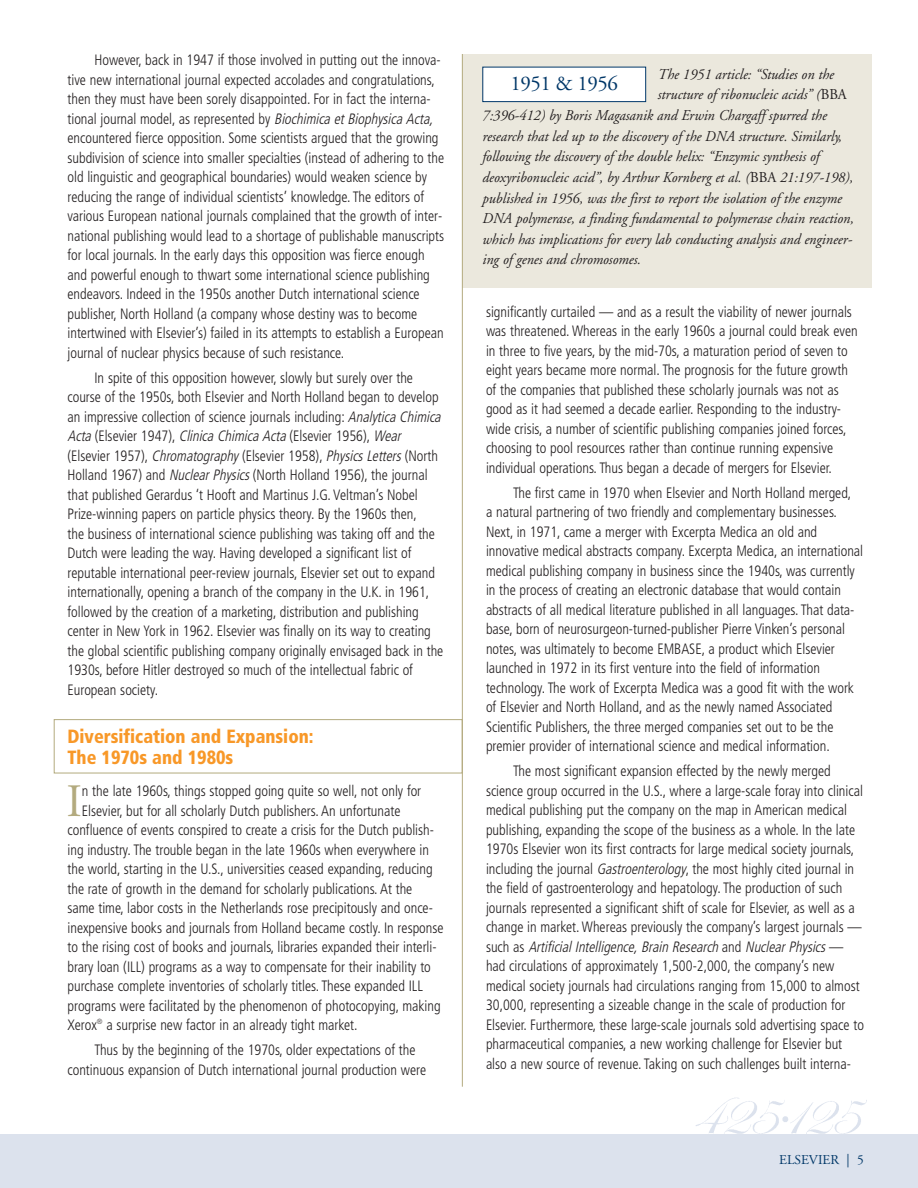
<style>
.page{position:relative;width:918px;height:1188px;background:#fff}
.page>*{position:absolute;margin:0;border:0;box-sizing:border-box;transform-origin:0 0}
.t1{font:46.35px "Adobe Garamond";color:#b3aa7e}
.t2{font:21px "Adobe Garamond";letter-spacing:-.025em;color:#003768}
.t3{font:900 condensed 19.2px/21px "Frutiger";color:#f89828;scale:.95 1}
.t4{font:300 condensed 15px/19.5px "Frutiger";color:#231f20;scale:.95 1}
.t5{font:italic 15px "Adobe Garamond";color:#231f20;scale:.95 1}
.t6{font:italic 15px "Adobe Garamond";color:#231f20}
.t7{font:13.5px "Adobe Garamond";color:#003768}
.s1{font-style:italic}
.s2{font-style:normal}
</style>
<div class="page">
<img style="left:695px;top:1097px;width:172px;height:37px">
<div style="left:0;top:1134px;width:918px;height:54px;background:#dce2ed"></div>
<div style="left:462px;top:54px;width:409px;height:233px;background:#ebe8dd"></div>
<div style="left:483px;top:67px;width:163px;height:35px;background:#fff"></div>
<div style="left:483px;top:67px;width:163px;height:35px;border:1px solid #003768"></div>
<div style="left:54px;top:719px;width:408px;height:54px;border:1px solid #b3aa7e"></div>
<hr style="left:462px;top:54px;width:1px;height:1033px;background:#b3aa7e">
<p class="t4" style="left:68px;top:51px;width:398px;text-indent:27px">However, back in 1947 if those involved in putting out the innova&shy;tive new international journal expected accolades and congratulations, then they must have been sorely disappointed. For in fact the interna&shy;tional journal model, as represented by <span class="s1">Biochimica etBiophysica Acta, </span>encountered fierce opposition. Some scientists argued that the growing subdivision of science into smaller specialties (instead of adhering to the old linguistic and geographical boundaries) would weaken science by reducing the range of individual scientists’ knowledge. The editors of various European national journals complained that the growth of inter&shy;national publishing would lead to a shortage of publishable manuscripts for local journals. In the early days this opposition was fierce enough and powerful enough to thwart some international science publishing endeavors. Indeed in the 1950s another Dutch international science publisher, North Holland (a company whose destiny was to become intertwined with Elsevier’s) failed in its attempts to establish a European journal of nuclear physics because of such resistance.</p>
<p class="t4" style="left:68px;top:369px;width:397px;text-indent:27px">In spite of this opposition however, slowly but surely over the course of the 1950s, both Elsevier and North Holland began to develop an impressive collection of science journals including: <span class="s1">Analytica Chimica Acta</span>(Elsevier 1947), <span class="s1">Clinica Chimica Acta</span> (Elsevier 1956), <span class="s1">Wear </span>(Elsevier 1957), <span class="s1">Chromatography</span> (Elsevier 1958), <span class="s1">PhysicsLetters</span>(North Holland 1967) and <span class="s1">NuclearPhysics</span>(North Holland 1956), the journal that published Gerardus ‘t Hooft and Martinus J.G. Veltman’s Nobel Prize-winning papers on particle physics theory. By the 1960s then,<br>the business of international science publishing was taking off and the Dutch were leading the way. Having developed a significant list of reputable international peer-review journals, Elsevier set out to expand internationally, opening a branch of the company in the U.K. in 1961, followed by the creation of a marketing, distribution and publishing center in New York in 1962. Elsevier was finally on its way to creating the global scientific publishing company originally envisaged back in the 1930s, before Hitler destroyed so much of the intellectual fabric of European society.</p>
<p class="t3" style="left:68px;top:727px;width:261px">Diversification and Expansion:<br>The 1970s and 1980s</p>
<p class="t1" style="left:66px;top:782px;width:17px">I</p>
<p class="t4" style="left:82px;top:782px;width:359px">n the late 1960s, things stopped going quite so well, not only for</p>
<p class="t4" style="left:82px;top:802px;width:337px">Elsevier, but for all scholarly Dutch publishers. An unfortunate</p>
<p class="t4" style="left:67px;top:821px;width:387px">confluence of events conspired to create a crisis for the Dutch publish-</p>
<p class="t4" style="left:67px;top:841px;width:382px">ing industry. The trouble began in the late 1960s when everywhere in</p>
<p class="t4" style="left:67px;top:860px;width:386px">the world, starting in the U.S., universities ceased expanding, reducing</p>
<p class="t4" style="left:67px;top:880px;width:365px">the rate of growth in the demand for scholarly publications. At the</p>
<p class="t4" style="left:67px;top:899px;width:386px">same time, labor costs in the Netherlands rose precipitously and once-</p>
<p class="t4" style="left:67px;top:919px;width:397px">inexpensive books and journals from Holland became costly. In response</p>
<p class="t4" style="left:67px;top:938px;width:390px">to the rising cost of books and journals, libraries expanded their interli-</p>
<p class="t4" style="left:67px;top:958px;width:384px">brary loan (ILL) programs as a way to compensate for their inability to</p>
<p class="t4" style="left:67px;top:977px;width:376px">purchase complete inventories of scholarly titles. These expanded ILL</p>
<p class="t4" style="left:67px;top:997px;width:394px">programs were facilitated by the phenomenon of photocopying, making</p>
<p class="t4" style="left:67px;top:1016px;width:307px">Xerox<sup>®</sup> a surprise new factor in an already tight market.</p>
<p class="t4" style="left:68px;top:1041px;width:379px;text-indent:27px">Thus by the beginning of the 1970s, older expectations of the continuous expansion of Dutch international journal production were</p>
<p class="t6" style="left:658px;top:68px;width:178px">The 1951 article: “Studies on the</p>
<p class="t5" style="left:658px;top:89px;width:200px">structure of ribonucleic acids” (<span class="s2">BBA</span></p>
<p class="t5" style="left:483px;top:109px;width:364px">7:396-412) by Boris Magasanik and Erwin Chargaff spurred the</p>
<p class="t5" style="left:483px;top:130px;width:380px">research that led up to the discovery of the DNA structure. Similarly,</p>
<p class="t5" style="left:483px;top:151px;width:356px">following the discovery of the double helix: “Enzymic synthesis of</p>
<p class="t5" style="left:483px;top:171px;width:392px">deoxyribonucleic acid”, by Arthur Kornberg et al. (<span class="s2">BBA</span> 21:197-198),</p>
<p class="t5" style="left:483px;top:192px;width:380px">published in 1956, was the first to report the isolation of the enzyme</p>
<p class="t5" style="left:483px;top:212px;width:392px">DNA polymerase, a finding fundamental to polymerase chain reaction,</p>
<p class="t5" style="left:483px;top:233px;width:391px">which has implications for every lab conducting analysis and engineer-</p>
<p class="t5" style="left:483px;top:254px;width:168px">ing of genes and chromosomes.</p>
<p class="t2" style="left:510px;top:75px;width:109px">1951 &amp; 1956</p>
<p class="t4" style="left:486px;top:303px;width:393px">significantly curtailed — and as a result the viability of newer journals was threatened. Whereas in the early 1960s a journal could break even in three to five years, by the mid-70s, a maturation period of seven to eight years became more normal. The prognosis for the future growth of the companies that published these scholarly journals was not as good as it had seemed a decade earlier. Responding to the industry&shy;wide crisis, a number of scientific publishing companies joined forces, choosing to pool resources rather than continue running expensive individual operations. Thus began a decade of mergers for Elsevier.</p>
<p class="t4" style="left:486px;top:484px;width:399px;text-indent:27px">The first came in 1970 when Elsevier and North Holland merged,<br>a natural partnering of two friendly and complementary businesses.<br>Next, in 1971, came a merger with Excerpta Medica an old and innovative medical abstracts company. Excerpta Medica, an international medical publishing company in business since the 1940s, was currently in the process of creating an electronic database that would contain abstracts of all medical literature published in all languages. That data&shy;base, born of neurosurgeon-turned-publisher Pierre Vinken’s personal notes, was ultimately to become EMBASE, a product which Elsevier launched in 1972 in its first venture into the field of information technology. The work of Excerpta Medica was a good fit with the work of Elsevier and North Holland, and as the newly named Associated Scientific Publishers, the three merged companies set out to be the premier provider of international science and medical information.</p>
<p class="t4" style="left:486px;top:762px;width:399px;text-indent:27px">The most significant expansion effected by the newly merged science group occurred in the U.S., where a large-scale foray into clinical medical publishing put the company on the map in American medical publishing, expanding the scope of the business as a whole. In the late 1970s Elsevier won its first contracts for large medical society journals, including the journal <span class="s1">Gastroenterology</span>, the most highly cited journal in the field of gastroenterology and hepatology. The production of such journals represented a significant shift of scale for Elsevier, as well as a change in market. Whereas previously the company’s largest journals — s u c h a s <span class="s1">ArtificialIntelligence,Brain Research</span> a n d <span class="s1">NuclearPhysics</span> — had circulations of approximately 1,500-2,000, the company’s new medical society journals had circulations ranging from 15,000 to almost 30,000, representing a sizeable change in the scale of production for Elsevier. Furthermore, these large-scale journals sold advertising space to pharmaceutical companies, a new working challenge for Elsevier but also a new source of revenue. Taking on such challenges built interna-</p>
<p class="t7" style="left:779px;top:1154px;width:86px">ELSEVIER | 5</p>
</div>
